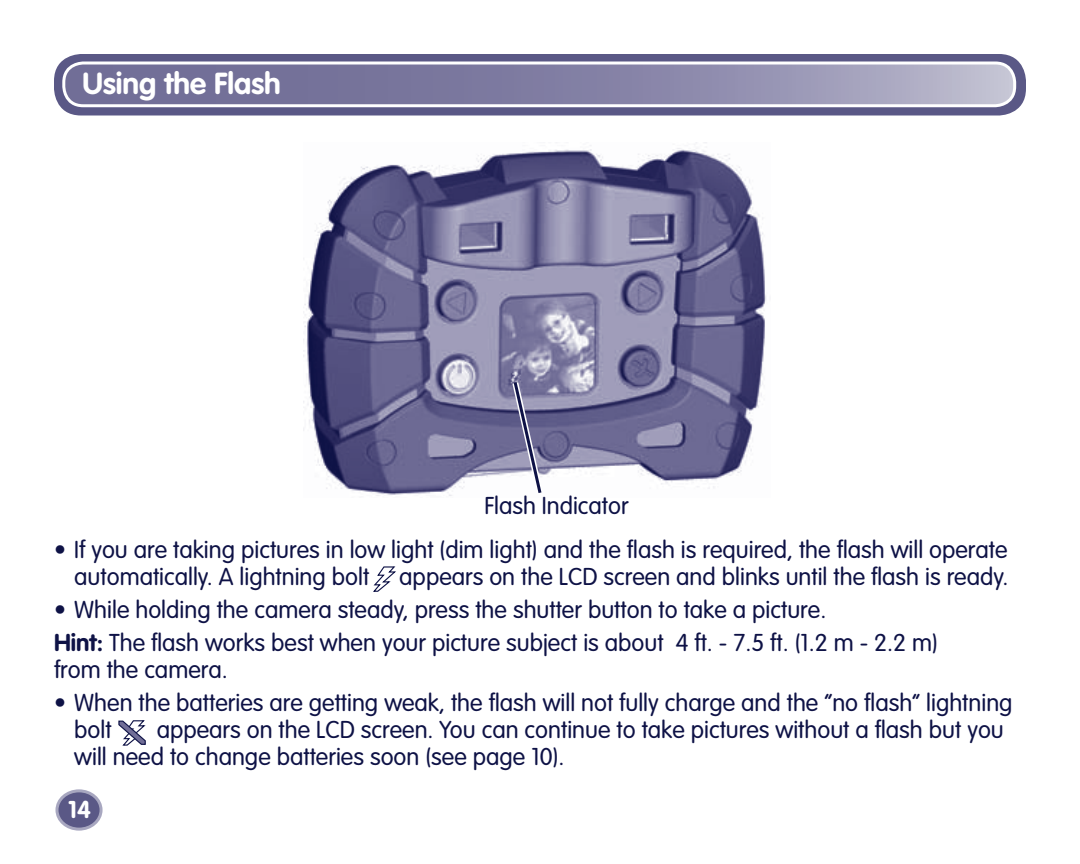
<style>
.page{position:relative;width:1080px;height:864px;background:#fff}
.page>*{position:absolute;margin:0;border:0;box-sizing:border-box;transform-origin:0 0}
.t1{font:700 30px "VAG Rounded Std";color:#fff}
.t2{font:300 24px/27px "VAG Rounded Std";color:#0e1246}
.t3{font:700 24px "VAG Rounded Std";color:#fff}
.s1{font-weight:700}
</style>
<div class="page">
<img style="left:304px;top:142px;width:462px;height:354px">
<div style="left:54px;top:54px;width:972px;height:62px;background:#5a5886;border-radius:27px"></div>
<svg style="left:64px;top:63px;width:951px;height:43px;background:#8986a8"></svg>
<div style="left:62px;top:62px;width:954px;height:45px;border:3px solid #fff;border-radius:19px"></div>
<svg style="left:118px;top:720px;width:28px;height:26px"></svg>
<svg style="left:373px;top:566px;width:23px;height:26px"></svg>
<div style="left:57px;top:791px;width:44px;height:38px;background:#5a5886;border-radius:50%"></div>
<div style="left:55px;top:789px;width:48px;height:42px;border:3px solid #a8a7c0;border-radius:50%"></div>
<svg style="left:508px;top:376px;width:39px;height:120px"></svg>
<p class="t1" style="left:83px;top:69px;width:200px">Using the Flash</p>
<p class="t2" style="left:484px;top:493px;width:146px">Flash Indicator</p>
<p class="t2" style="left:74px;top:538px;width:935px;text-indent:-20px">• If you are taking pictures in low light (dim light) and the flash is required, the flash will operate automatically. A lightning bolt</p>
<p class="t2" style="left:399px;top:565px;width:611px">appears on the LCD screen and blinks until the flash is ready.</p>
<p class="t2" style="left:54px;top:595px;width:885px;line-height:33px">• While holding the camera steady, press the shutter button to take a picture.<br><span class="s1">Hint:</span> The flash works best when your picture subject is about 4 ft. - 7.5 ft. (1.2 m - 2.2 m)</p>
<p class="t2" style="left:54px;top:658px;width:175px">from the camera.</p>
<p class="t2" style="left:74px;top:691px;width:940px;text-indent:-20px">• When the batteries are getting weak, the flash will not fully charge and the “no flash“ lightning bolt</p>
<p class="t2" style="left:74px;top:718px;width:931px;text-indent:82px">appears on the LCD screen. You can continue to take pictures without a flash but you will need to change batteries soon (see page 10).</p>
<p class="t3" style="left:68px;top:798px;width:24px">14</p>
</div>
